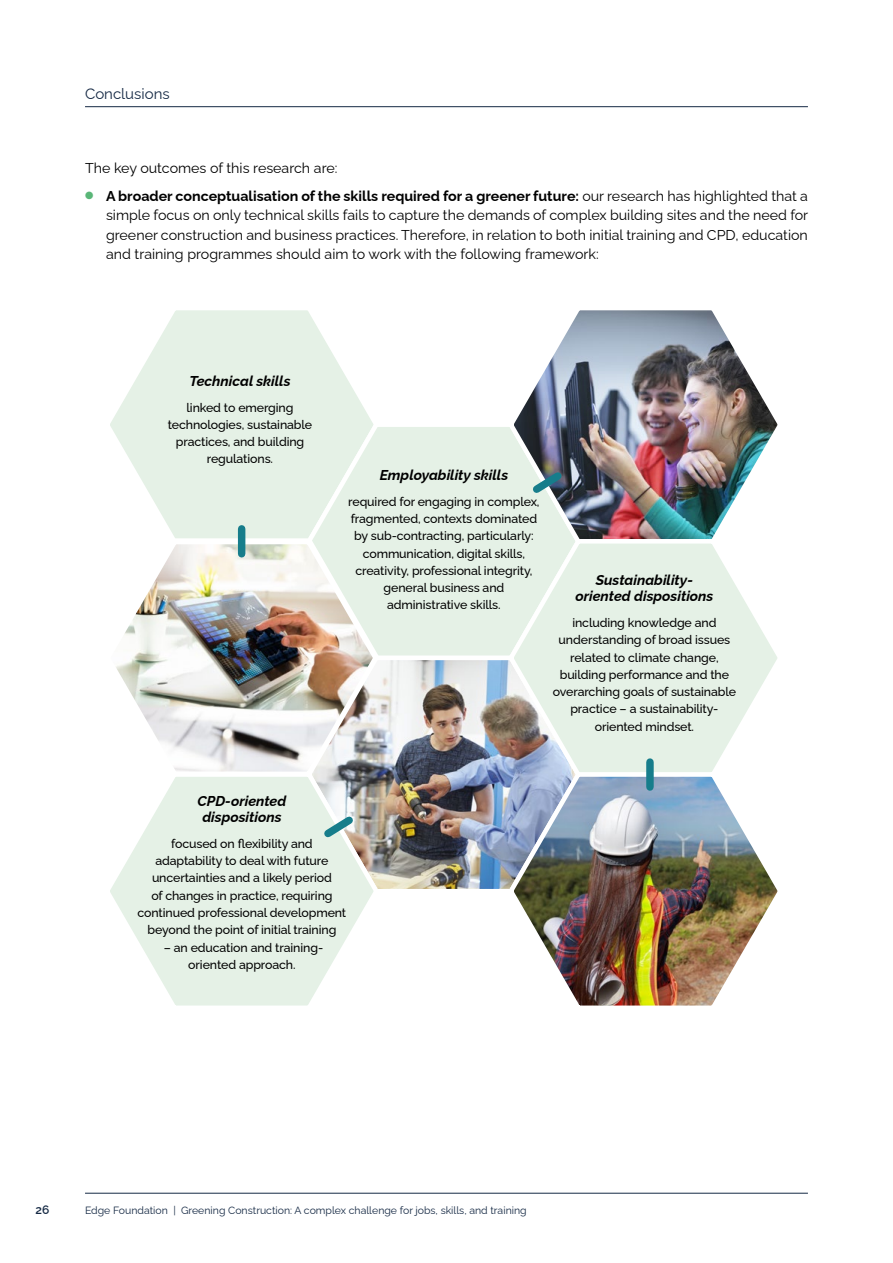
<style>
.page{position:relative;width:893px;height:1263px;background:#fff}
.page>*{position:absolute;margin:0;border:0;box-sizing:border-box;transform-origin:0 0}
.t1{font:15px "Raleway";color:#152944}
.t2{font:14.25px/19.5px "Raleway";color:#000;text-align:justify}
.t3{font:italic 700 14.25px/16.5px "Raleway";color:#000;text-align:center}
.t4{font:500 12.3px/17.2px "Raleway";letter-spacing:-.01em;color:#000;text-align:center}
.t5{font:600 12px "Raleway";color:#152944}
.t6{font:10.5px "Raleway";color:#152944}
.s1{color:#5ab678}
.s2{font-weight:700}
</style>
<div class="page">
<hr style="left:85px;top:106px;width:723px;height:1px;background:#152944">
<hr style="left:85px;top:1193px;width:723px;height:1px;background:#152944">
<svg style="left:110px;top:310px;width:260px;height:223px"></svg>
<div style="left:304px;top:419px;width:202px;height:233px;background:#e5f1e6"></div>
<img style="left:116px;top:533px;width:267px;height:235px">
<img style="left:304px;top:652px;width:202px;height:237px">
<img style="left:506px;top:310px;width:272px;height:225px">
<svg style="left:506px;top:535px;width:271px;height:233px"></svg>
<img style="left:506px;top:768px;width:272px;height:238px">
<svg style="left:110px;top:768px;width:271px;height:238px"></svg>
<div style="left:238px;top:529px;width:7px;height:25px;background:#167d8b"></div>
<div style="left:646px;top:762px;width:8px;height:25px;background:#167d8b"></div>
<svg style="left:318px;top:810px;width:41px;height:34px"></svg>
<svg style="left:526px;top:466px;width:42px;height:33px"></svg>
<p class="t1" style="left:85px;top:82px;width:86px">Conclusions</p>
<p class="t2" style="left:85px;top:156px;width:254px">The key outcomes of this research are:</p>
<p class="t2" style="left:106px;top:184px;width:704px;text-indent:-21px"><span class="s1">●</span> <span class="s2">A broader conceptualisation of the skills required for a greener future:</span> our research has highlighted that a simple focus on only technical skills fails to capture the demands of complex building sites and the need for greener construction and business practices. Therefore, in relation to both initial training and CPD, education and training programmes should aim to work with the following framework:</p>
<p class="t3" style="left:190px;top:371px;width:102px">Technical skills</p>
<p class="t4" style="left:168px;top:397px;width:146px">linked to emerging technologies, sustainable practices, and building regulations.</p>
<p class="t3" style="left:380px;top:465px;width:130px">Employability skills</p>
<p class="t4" style="left:348px;top:492px;width:193px">required for engaging in complex, fragmented, contexts dominated by sub-contracting, particularly: communication, digital skills, creativity, professional integrity, general business and administrative skills.</p>
<p class="t3" style="left:575px;top:570px;width:139px">Sustainability&shy;oriented dispositions</p>
<p class="t4" style="left:553px;top:613px;width:185px">including knowledge and understanding of broad issues related to climate change, building performance and the overarching goals of sustainable practice – a sustainability&shy;oriented mindset.</p>
<p class="t3" style="left:197px;top:791px;width:90px">CPD-oriented dispositions</p>
<p class="t4" style="left:138px;top:834px;width:210px">focused on flexibility and adaptability to deal with future uncertainties and a likely period<br>of changes in practice, requiring continued professional development beyond the point of initial training</p>
<p class="t4" style="left:164px;top:937px;width:161px">– an education and training&shy;oriented approach.</p>
<p class="t5" style="left:36px;top:1200px;width:15px">26</p>
<p class="t6" style="left:85px;top:1202px;width:443px">Edge Foundation | Greening Construction: A complex challenge for jobs, skills, and training</p>
</div>
